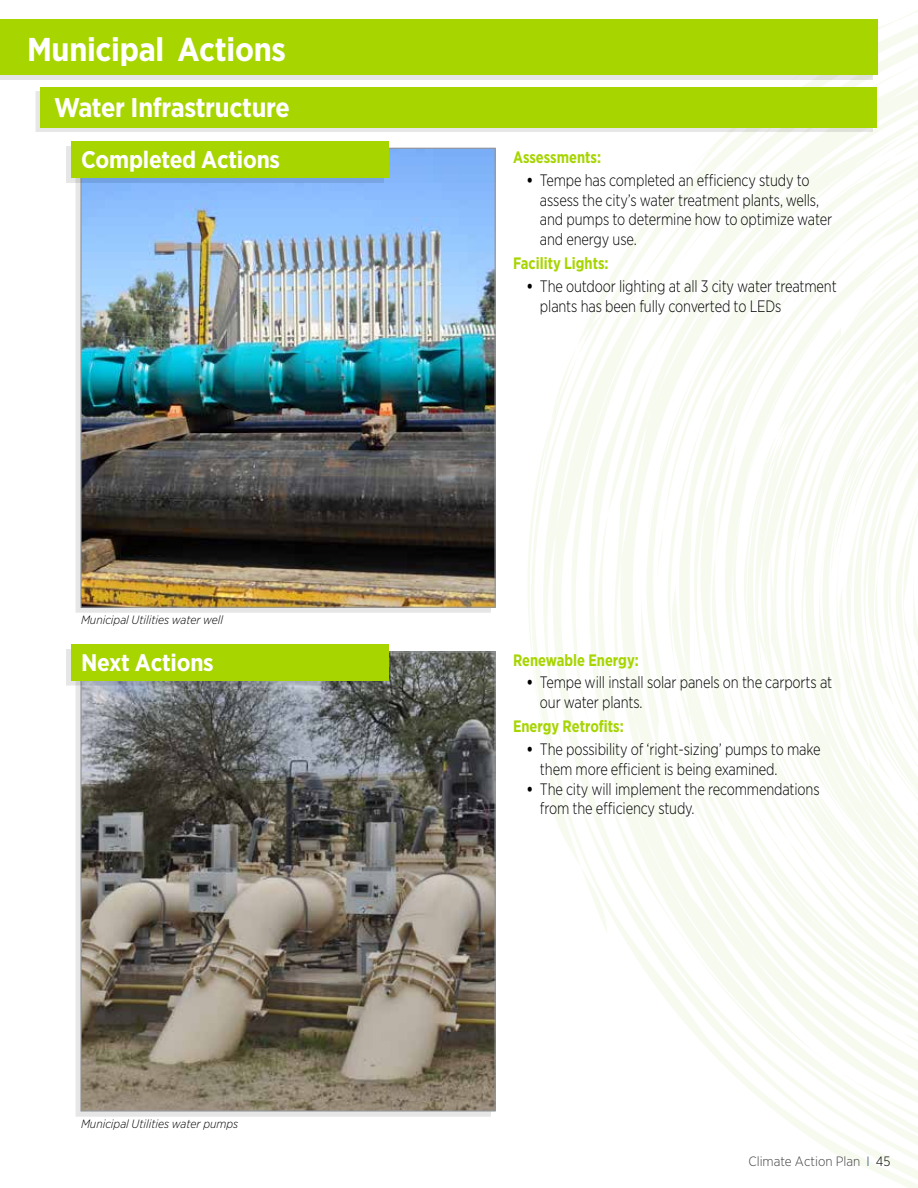
<style>
.page{position:relative;width:918px;height:1188px;background:#fff}
.page>*{position:absolute;margin:0;border:0;box-sizing:border-box;transform-origin:0 0}
.t1{font:700 33px "Gotham Narrow";letter-spacing:-.01em;color:#fff}
.t2{font:700 27px "Gotham Narrow";letter-spacing:-.01em;color:#fff}
.t3{font:700 24px "Gotham Narrow";letter-spacing:-.01em;color:#fff}
.t4{font:300 16.5px/19.8px "Gotham Narrow";letter-spacing:-.01em;color:#000;scale:.9 1}
.t5{font:700 16.5px "Gotham Narrow";color:#a7d500;scale:.9 1}
.t6{font:300 13.5px "Gotham Narrow";color:#414042}
.t7{font:italic 300 12px "Gotham Narrow";color:#000}
.s1{font-weight:700}
.s2{color:#1b3e6f}
.s3{color:#000}
</style>
<div class="page">
<img style="left:82px;top:653px;width:344px;height:457px">
<img style="left:82px;top:150px;width:412px;height:456px">
<img style="left:426px;top:282px;width:70px;height:835px">
<svg style="left:839px;top:1156px;width:79px;height:32px"></svg>
<svg style="left:528px;top:10px;width:390px;height:1146px"></svg>
<div style="left:66px;top:146px;width:318px;height:37px;background:#000;opacity:.1"></div>
<div style="left:71px;top:141px;width:317px;height:37px;background:#a7d500"></div>
<div style="left:66px;top:649px;width:318px;height:36px;background:#000;opacity:.1"></div>
<div style="left:71px;top:644px;width:317px;height:37px;background:#a7d500"></div>
<div style="left:0;top:24px;width:873px;height:56px;background:#e6e6e6"></div>
<div style="left:0;top:19px;width:878px;height:56px;background:#a7d500"></div>
<div style="left:36px;top:91px;width:837px;height:41px;background:#000;opacity:.1"></div>
<div style="left:40px;top:87px;width:838px;height:41px;background:#a7d500"></div>
<h1 class="t1" style="left:27px;top:28px;width:260px">Municipal Actions</h1>
<h2 class="t2" style="left:54px;top:90px;width:237px">Water Infrastructure</h2>
<h3 class="t3" style="left:81px;top:144px;width:201px">Completed Actions</h3>
<p class="t7" style="left:81px;top:613px;width:144px">Municipal Utilities water well</p>
<h3 class="t3" style="left:81px;top:647px;width:134px">Next Actions</h3>
<p class="t7" style="left:81px;top:1116px;width:159px">Municipal Utilities water pumps</p>
<p class="t5" style="left:513px;top:147px;width:99px">Assessments:</p>
<p class="t4" style="left:540px;top:170px;width:326px;text-indent:-13px"><span class="s1">•</span> Tempe has completed an efficiency study to assess the city’s water treatment plants, wells, and pumps to determine how to optimize water and energy use.</p>
<p class="t5" style="left:513px;top:253px;width:108px">Facility Lights:</p>
<p class="t4" style="left:540px;top:276px;width:331px;text-indent:-13px"><span class="s1">•</span> The outdoor lighting at all 3 city water treatment plants has been fully converted to LEDs</p>
<p class="t5" style="left:513px;top:649px;width:141px">Renewable Energy:</p>
<p class="t4" style="left:540px;top:672px;width:326px;text-indent:-13px"><span class="s1">•</span> Tempe will install solar panels on the carports at our water plants.</p>
<p class="t5" style="left:513px;top:716px;width:125px">Energy Retrofits:</p>
<p class="t4" style="left:540px;top:739px;width:313px;text-indent:-13px"><span class="s1">•</span> The possibility of ‘right-sizing’ pumps to make them more efficient is being examined.</p>
<p class="t4" style="left:540px;top:778px;width:312px;text-indent:-13px"><span class="s1">•</span> The city will implement the recommendations from the efficiency study.</p>
<p class="t6" style="left:748px;top:1153px;width:144px">Climate Action Plan <span class="s2">I</span> <span class="s3">45</span></p>
</div>
